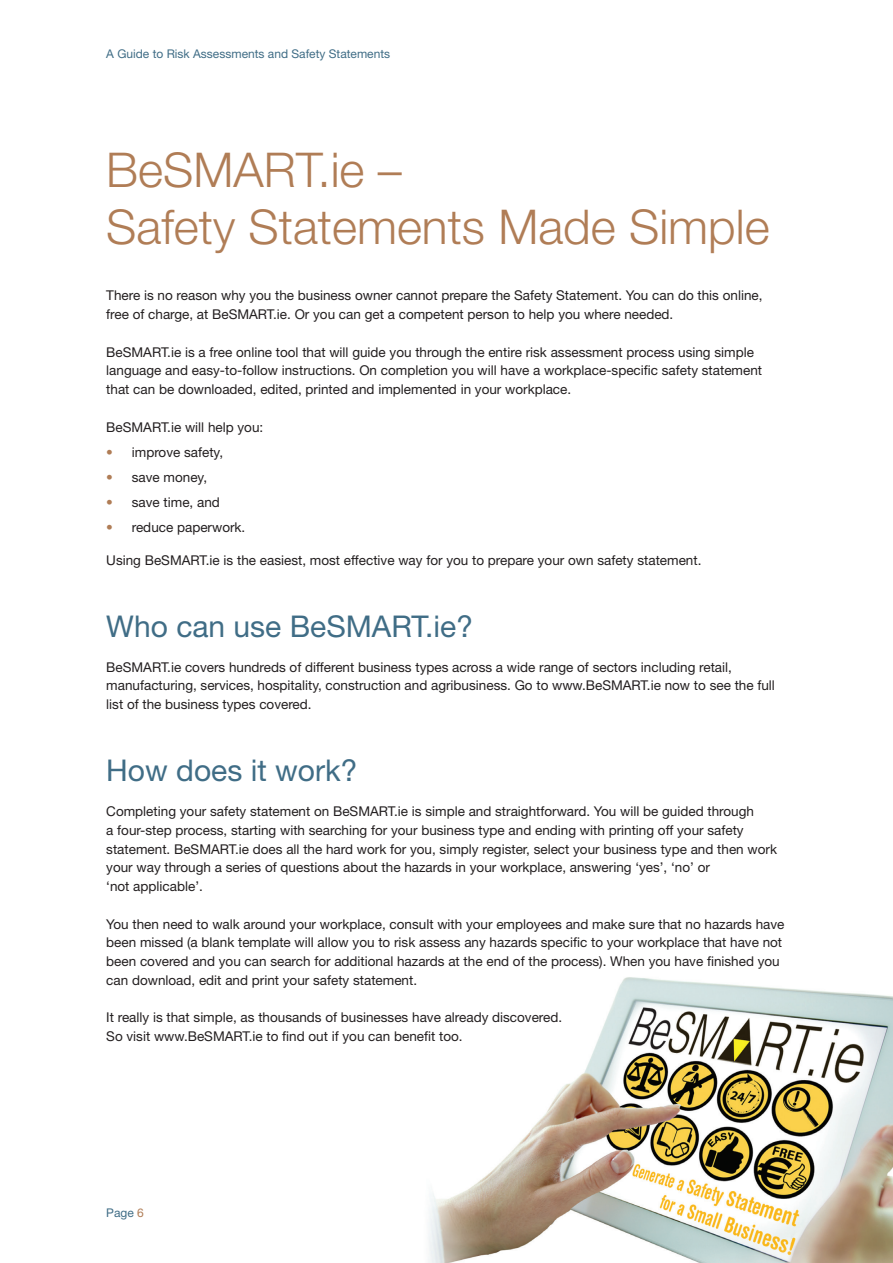
<style>
.page{position:relative;width:893px;height:1263px;background:#fff}
.page>*{position:absolute;margin:0;border:0;box-sizing:border-box;transform-origin:0 0}
.t1{font:300 48px/57.6px "Helvetica Neue";color:#b07d56}
.t2{font:30px "Helvetica Neue";color:#406d86}
.t3{font:13.5px/18.8px "Helvetica Neue";color:#231f20}
.t4{font:12px "Helvetica Neue";color:#406d86}
.s1{color:#b07d56}
</style>
<div class="page">
<img style="left:428px;top:977px;width:465px;height:286px">
<p class="t4" style="left:106px;top:46px;width:285px">A Guide to Risk Assessments and Safety Statements</p>
<h1 class="t1" style="left:106px;top:140px;width:665px">BeSMART.ie –<br>Safety Statements Made Simple</h1>
<p class="t3" style="left:106px;top:286px;width:658px">There is no reason why you the business owner cannot prepare the Safety Statement. You can do this online, free of charge, at BeSMART.ie. Or you can get a competent person to help you where needed.</p>
<p class="t3" style="left:106px;top:342px;width:657px">BeSMART.ie is a free online tool that will guide you through the entire risk assessment process using simple language and easy-to-follow instructions. On completion you will have a workplace-specific safety statement that can be downloaded, edited, printed and implemented in your workplace.</p>
<p class="t3" style="left:106px;top:417px;width:159px">BeSMART.ie will help you:</p>
<p class="t3" style="left:106px;top:442px;width:118px"><span class="s1">•</span> improve safety,</p>
<p class="t3" style="left:106px;top:468px;width:102px"><span class="s1">•</span> save money,</p>
<p class="t3" style="left:106px;top:493px;width:115px"><span class="s1">•</span> save time, and</p>
<p class="t3" style="left:106px;top:518px;width:141px"><span class="s1">•</span> reduce paperwork.</p>
<p class="t3" style="left:106px;top:550px;width:597px">Using BeSMART.ie is the easiest, most effective way for you to prepare your own safety statement.</p>
<h2 class="t2" style="left:106px;top:608px;width:368px">Who can use BeSMART.ie?</h2>
<p class="t3" style="left:106px;top:657px;width:670px">BeSMART.ie covers hundreds of different business types across a wide range of sectors including retail, manufacturing, services, hospitality, construction and agribusiness. Go to www.BeSMART.ie now to see the full list of the business types covered.</p>
<h2 class="t2" style="left:106px;top:752px;width:253px">How does it work?</h2>
<p class="t3" style="left:106px;top:802px;width:672px">Completing your safety statement on BeSMART.ie is simple and straightforward. You will be guided through<br>a four-step process, starting with searching for your business type and ending with printing off your safety statement. BeSMART.ie does all the hard work for you, simply register, select your business type and then work your way through a series of questions about the hazards in your workplace, answering ‘yes’, ‘no’ or<br>‘not applicable’.</p>
<p class="t3" style="left:106px;top:914px;width:680px">You then need to walk around your workplace, consult with your employees and make sure that no hazards have been missed (a blank template will allow you to risk assess any hazards specific to your workplace that have not been covered and you can search for additional hazards at the end of the process). When you have finished you can download, edit and print your safety statement.</p>
<p class="t3" style="left:106px;top:1008px;width:457px">It really is that simple, as thousands of businesses have already discovered.<br>So visit www.BeSMART.ie to find out if you can benefit too.</p>
<p class="t4" style="left:106px;top:1206px;width:39px">Page <span class="s1">6</span></p>
</div>
